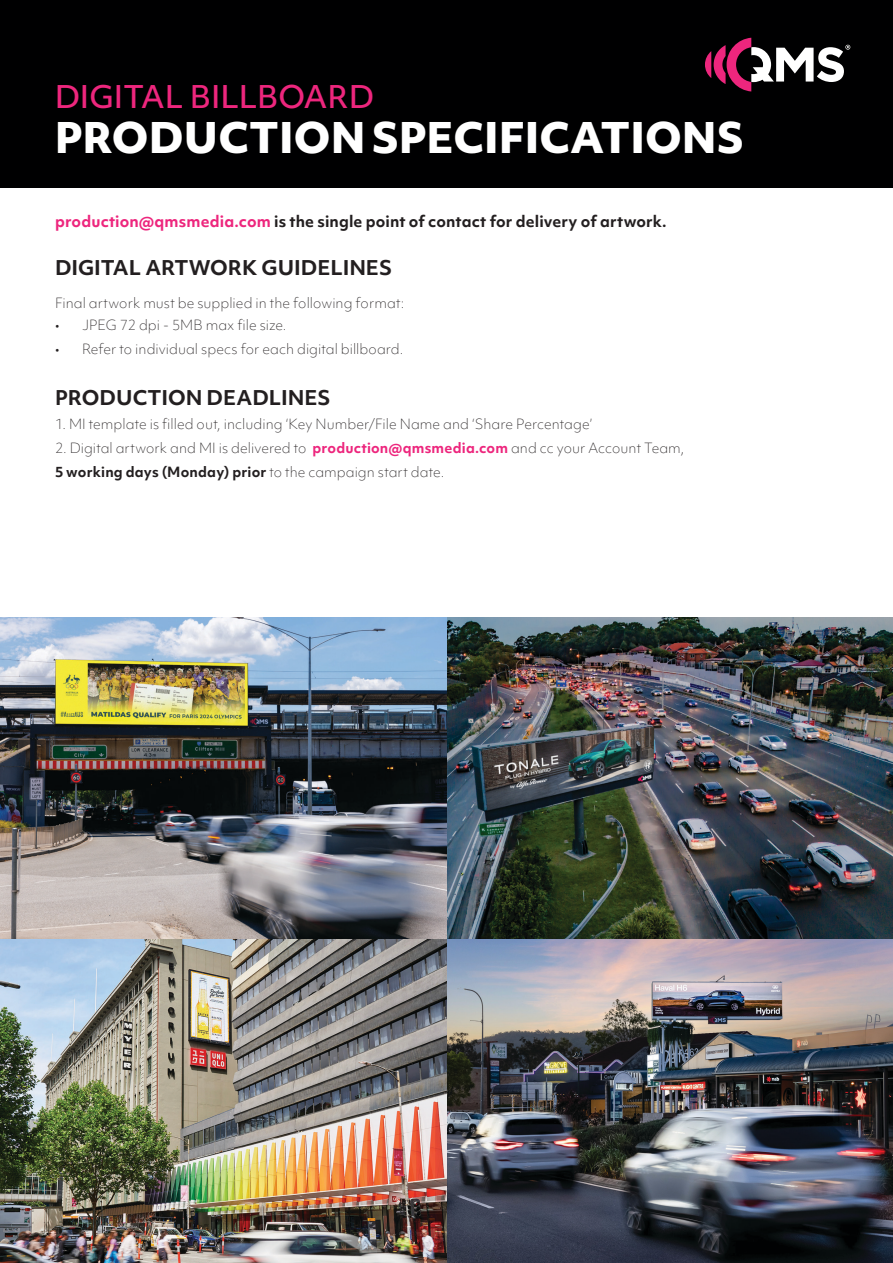
<style>
.page{position:relative;width:893px;height:1263px;background:#fff}
.page>*{position:absolute;margin:0;border:0;box-sizing:border-box;transform-origin:0 0}
.t1{font:800 40.5px "Objektiv Mk 1";color:#fff}
.t2{font:500 30px "Objektiv Mk 1";color:#ed267d}
.t3{font:700 19.5px "Objektiv Mk 1";color:#231f20}
.t4{font:700 15px "Objektiv Mk 1";letter-spacing:.01em;color:#231f20}
.t5{font:100 13.5px/24px "Objektiv Mk 1";letter-spacing:.005em;color:#231f20}
.s1{color:#ed267d}
.s2{font-weight:700;color:#ed267d}
.s3{font-weight:700}
</style>
<div class="page">
<div style="left:0;top:0;width:893px;height:187px;background:#000001"></div>
<svg style="left:705px;top:38px;width:145px;height:53px"></svg>
<img style="left:0;top:618px;width:893px;height:645px">
<h1 class="t2" style="left:55px;top:76px;width:321px">DIGITAL BILLBOARD</h1>
<h1 class="t1" style="left:55px;top:109px;width:690px">PRODUCTION SPECIFICATIONS</h1>
<p class="t4" style="left:55px;top:211px;width:613px"><span class="s1">production@qmsmedia.com</span> is the single point of contact for delivery of artwork.</p>
<h2 class="t3" style="left:55px;top:253px;width:339px">DIGITAL ARTWORK GUIDELINES</h2>
<h2 class="t5" style="left:55px;top:291px;width:351px">Final artwork must be supplied in the following format:</h2>
<p class="t5" style="left:55px;top:313px;width:233px">• JPEG 72 dpi - 5MB max file size.</p>
<p class="t5" style="left:55px;top:337px;width:350px">• Refer to individual specs for each digital billboard.</p>
<h2 class="t3" style="left:55px;top:384px;width:277px">PRODUCTION DEADLINES</h2>
<p class="t5" style="left:55px;top:412px;width:539px">1. MI template is filled out, including ‘Key Number/File Name and ‘Share Percentage’</p>
<p class="t5" style="left:55px;top:436px;width:631px">2. Digital artwork and MI is delivered to <span class="s2">production@qmsmedia.com</span> and cc your Account Team,<br><span class="s3">5 working days (Monday) prior</span> to the campaign start date.</p>
</div>
